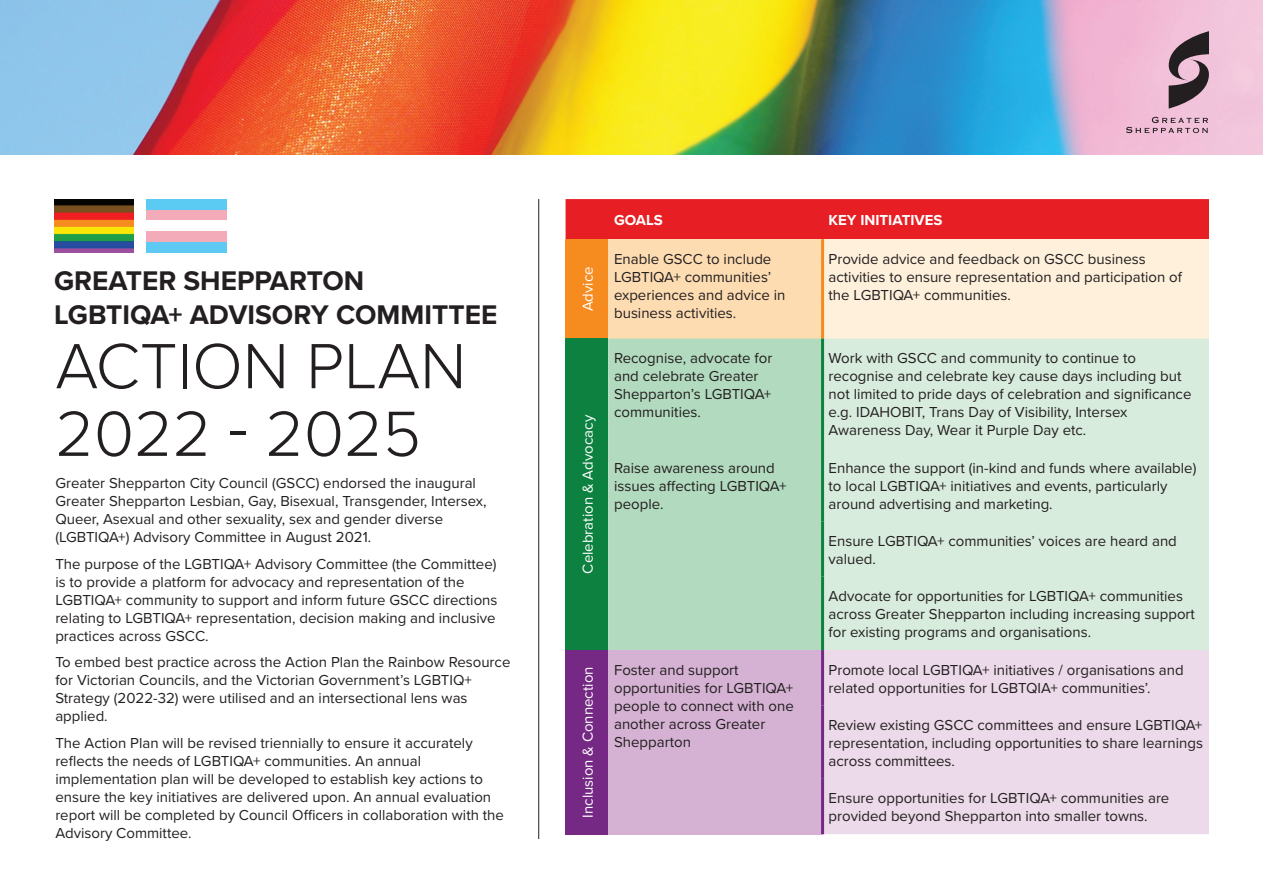
<style>
.page{position:relative;width:1263px;height:893px;background:#fff}
.page>*{position:absolute;margin:0;border:0;box-sizing:border-box;transform-origin:0 0}
.t1{font:300 66.15px/67.7px "Proxima Nova";color:#231f20}
.t2{font:700 27.9px/33.6px "Proxima Nova";color:#231f20}
.t3{font:15px/18px "Proxima Nova";color:#231f20}
.t4{font:15px "Proxima Nova";color:#fff}
.t5{font:700 15px "Proxima Nova";color:#fff}
</style>
<div class="page">
<img style="left:0;top:0;width:1263px;height:154px">
<div style="left:566px;top:199px;width:643px;height:40px;background:#e71e24"></div>
<div style="left:566px;top:239px;width:42px;height:100px;background:#f68b1f"></div>
<div style="left:608px;top:239px;width:214px;height:100px;background:#fedcb2"></div>
<div style="left:822px;top:239px;width:387px;height:100px;background:#fef0db"></div>
<div style="left:566px;top:339px;width:42px;height:311px;background:#0d8240"></div>
<div style="left:608px;top:339px;width:213px;height:311px;background:#b2dabe"></div>
<div style="left:824px;top:339px;width:385px;height:311px;background:#d8ecdd"></div>
<div style="left:566px;top:650px;width:42px;height:184px;background:#752984"></div>
<div style="left:608px;top:650px;width:214px;height:184px;background:#d5b2d3"></div>
<div style="left:824px;top:650px;width:385px;height:184px;background:#ecd9e9"></div>
<hr style="left:821px;top:239px;width:3px;height:100px;background:#f68b1f">
<hr style="left:821px;top:339px;width:3px;height:109px;background:#0d8240">
<hr style="left:821px;top:448px;width:3px;height:73px;background:#0d8240">
<hr style="left:821px;top:521px;width:3px;height:56px;background:#0d8240">
<hr style="left:821px;top:577px;width:3px;height:73px;background:#0d8240">
<hr style="left:821px;top:650px;width:3px;height:55px;background:#752984">
<hr style="left:821px;top:705px;width:3px;height:74px;background:#752984">
<hr style="left:821px;top:779px;width:3px;height:55px;background:#752984">
<hr style="left:538px;top:199px;width:1px;height:640px;background:#231f20">
<div style="left:146px;top:199px;width:81px;height:11px;background:#5ccbf4"></div>
<div style="left:146px;top:210px;width:81px;height:10px;background:#f3aab9"></div>
<div style="left:146px;top:231px;width:81px;height:11px;background:#f3aab9"></div>
<div style="left:146px;top:242px;width:81px;height:11px;background:#5ecaf4"></div>
<svg style="left:1169px;top:31px;width:40px;height:78px;background:#836b76"></svg>
<svg style="left:1126px;top:117px;width:82px;height:16px"></svg>
<img style="left:54px;top:199px;width:80px;height:54px">
<h2 class="t2" style="left:54px;top:263px;width:445px">GREATER SHEPPARTON<br>LGBTIQA+ ADVISORY COMMITTEE</h2>
<h1 class="t1" style="left:55px;top:329px;width:412px">ACTION PLAN<br>2022 - 2025</h1>
<p class="t3" style="left:55px;top:473px;width:433px">Greater Shepparton City Council (GSCC) endorsed the inaugural Greater Shepparton Lesbian, Gay, Bisexual, Transgender, Intersex, Queer, Asexual and other sexuality, sex and gender diverse (LGBTIQA+) Advisory Committee in August 2021.</p>
<p class="t3" style="left:55px;top:554px;width:444px">The purpose of the LGBTIQA+ Advisory Committee (the Committee) is to provide a platform for advocacy and representation of the LGBTIQA+ community to support and inform future GSCC directions relating to LGBTIQA+ representation, decision making and inclusive practices across GSCC.</p>
<p class="t3" style="left:55px;top:652px;width:457px">To embed best practice across the Action Plan the Rainbow Resource for Victorian Councils, and the Victorian Government’s LGBTIQ+ Strategy (2022-32) were utilised and an intersectional lens was applied.</p>
<p class="t3" style="left:55px;top:733px;width:450px">The Action Plan will be revised triennially to ensure it accurately reflects the needs of LGBTIQA+ communities. An annual implementation plan will be developed to establish key actions to ensure the key initiatives are delivered upon. An annual evaluation report will be completed by Council Officers in collaboration with the Advisory Committee.</p>
<p class="t4" style="left:577px;top:311px;width:47px;rotate:-90deg">Advice</p>
<p class="t4" style="left:577px;top:573px;width:160px;rotate:-90deg">Celebration &amp; Advocacy</p>
<p class="t5" style="left:614px;top:209px;width:50px">GOALS</p>
<p class="t5" style="left:828px;top:209px;width:115px">KEY INITIATIVES</p>
<p class="t3" style="left:614px;top:249px;width:173px">Enable GSCC to include<br>LGBTIQA+ communities’ experiences and advice in business activities.</p>
<p class="t3" style="left:828px;top:249px;width:355px">Provide advice and feedback on GSCC business activities to ensure representation and participation of the LGBTIQA+ communities.</p>
<p class="t3" style="left:614px;top:349px;width:160px">Recognise, advocate for and celebrate Greater<br>Shepparton’s LGBTIQA+ communities.</p>
<p class="t3" style="left:828px;top:349px;width:364px">Work with GSCC and community to continue to recognise and celebrate key cause days including but not limited to pride days of celebration and significance e.g. IDAHOBIT, Trans Day of Visibility, Intersex Awareness Day, Wear it Purple Day etc.</p>
<p class="t3" style="left:614px;top:458px;width:174px">Raise awareness around issues affecting LGBTIQA+ people.</p>
<p class="t3" style="left:828px;top:458px;width:369px">Enhance the support (in-kind and funds where available) to local LGBTIQA+ initiatives and events, particularly around advertising and marketing.</p>
<p class="t3" style="left:828px;top:531px;width:350px">Ensure LGBTIQA+ communities’ voices are heard and valued.</p>
<p class="t3" style="left:828px;top:587px;width:368px">Advocate for opportunities for LGBTIQA+ communities across Greater Shepparton including increasing support for existing programs and organisations.</p>
<p class="t4" style="left:577px;top:818px;width:153px;rotate:-90deg">Inclusion &amp; Connection</p>
<p class="t3" style="left:614px;top:660px;width:181px">Foster and support opportunities for LGBTIQA+ people to connect with one another across Greater<br>Shepparton</p>
<p class="t3" style="left:828px;top:660px;width:357px">Promote local LGBTIQA+ initiatives / organisations and related opportunities for LGBTQIA+ communities’.</p>
<p class="t3" style="left:828px;top:715px;width:376px;text-align:justify">Review existing GSCC committees and ensure LGBTIQA+ representation, including opportunities to share learnings across committees.</p>
<p class="t3" style="left:828px;top:789px;width:342px">Ensure opportunities for LGBTIQA+ communities are provided beyond Shepparton into smaller towns.</p>
</div>
